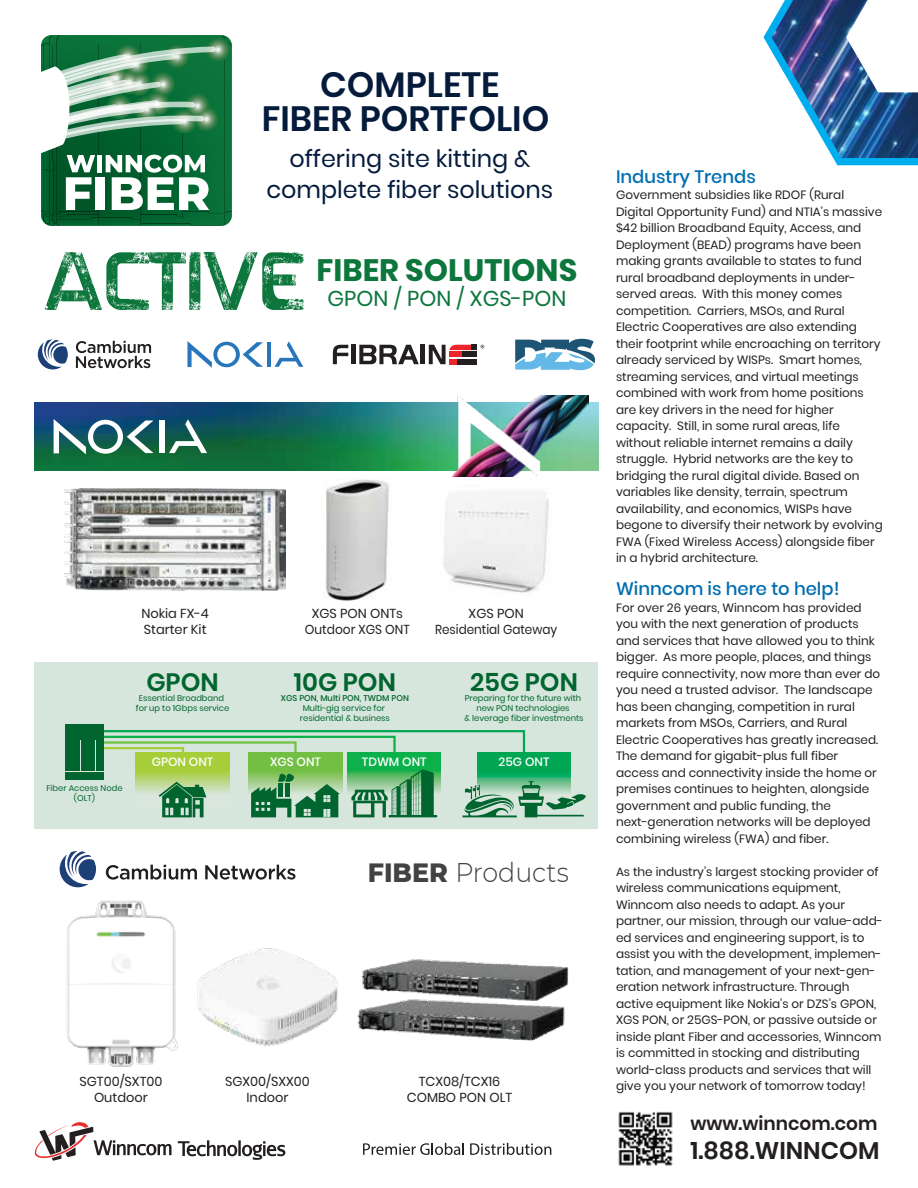
<style>
.page{position:relative;width:918px;height:1188px;background:#fff}
.page>*{position:absolute;margin:0;border:0;box-sizing:border-box;transform-origin:0 0}
.t1{font:99.45px "Tranquila DEMO";color:#0d763c}
.t2{font:600 35.1px/33.5px "Poppins";color:#051b3c;text-align:center}
.t3{font:700 30.9px "Poppins";color:#0d763c}
.t4{font:300 27px "Montserrat";color:#424143;scale:.94 1}
.t5{font:600 25.05px "Poppins";color:#00652e}
.t6{font:600 24.15px "Poppins";color:#231f20}
.t7{font:23.85px/30.3px "Poppins";color:#051b3c;text-align:center}
.t8{font:21.45px "Poppins";color:#0d763c}
.t9{font:600 18.75px "Poppins";color:#231f20}
.t10{font:500 18px "Poppins";color:#006eb1}
.t11{font:13.05px/15.6px "Poppins";color:#231f20;text-align:center}
.t12{font:12px/16.5px "Poppins";color:#231f20}
.t13{font:500 12px "Poppins";color:#fff}
.t14{font:8.4px/10.1px "Poppins";color:#00652e;text-align:center}
.t15{font:500 8.4px "Poppins";color:#00652e}
.s1{font-weight:800}
</style>
<div class="page">
<img style="left:65px;top:489px;width:221px;height:101px">
<img style="left:324px;top:479px;width:65px;height:122px">
<img style="left:443px;top:493px;width:106px;height:100px">
<div style="left:35px;top:663px;width:563px;height:166px;background:#d7e6dc"></div>
<div style="left:89px;top:740px;width:6px;height:31px;background:#00652e"></div>
<div style="left:96px;top:740px;width:8px;height:31px;background:#00652e"></div>
<div style="left:65px;top:724px;width:39px;height:15px;background:#00652e"></div>
<div style="left:65px;top:740px;width:8px;height:31px;background:#00652e"></div>
<div style="left:65px;top:773px;width:39px;height:7px;background:#00652e"></div>
<div style="left:74px;top:740px;width:6px;height:31px;background:#00652e"></div>
<div style="left:81px;top:740px;width:7px;height:31px;background:#00652e"></div>
<svg style="left:97px;top:730px;width:489px;height:87px"></svg>
<img style="left:618px;top:1111px;width:55px;height:55px">
<svg style="left:363px;top:1143px;width:101px;height:12px"></svg>
<svg style="left:470px;top:1143px;width:81px;height:12px"></svg>
<svg style="left:34px;top:1122px;width:138px;height:39px"></svg>
<svg style="left:178px;top:1140px;width:107px;height:20px"></svg>
<img style="left:763px;top:0;width:155px;height:165px">
<img style="left:66px;top:900px;width:112px;height:167px">
<img style="left:197px;top:948px;width:141px;height:98px">
<img style="left:361px;top:959px;width:208px;height:32px">
<img style="left:357px;top:991px;width:208px;height:50px">
<svg style="left:106px;top:865px;width:91px;height:15px"></svg>
<svg style="left:205px;top:865px;width:91px;height:15px"></svg>
<svg style="left:60px;top:851px;width:36px;height:36px"></svg>
<img style="left:35px;top:402px;width:563px;height:69px">
<img style="left:451px;top:396px;width:137px;height:81px">
<svg style="left:54px;top:419px;width:100px;height:35px"></svg>
<div style="left:160px;top:421px;width:5px;height:32px;background:#fff"></div>
<svg style="left:169px;top:419px;width:38px;height:34px"></svg>
<div style="left:37px;top:31px;width:199px;height:199px;border:4px solid #fff;border-radius:13px"></div>
<svg style="left:39px;top:33px;width:195px;height:195px"></svg>
<svg style="left:515px;top:339px;width:80px;height:31px"></svg>
<svg style="left:76px;top:341px;width:75px;height:27px"></svg>
<svg style="left:38px;top:339px;width:30px;height:30px"></svg>
<svg style="left:187px;top:341px;width:76px;height:27px"></svg>
<hr style="left:267px;top:342px;width:4px;height:25px;background:#2776bc">
<svg style="left:275px;top:341px;width:28px;height:26px"></svg>
<hr style="left:351px;top:345px;width:4px;height:19px;background:#231f20">
<hr style="left:421px;top:345px;width:4px;height:19px;background:#231f20">
<svg style="left:333px;top:345px;width:15px;height:19px"></svg>
<svg style="left:359px;top:345px;width:60px;height:19px"></svg>
<svg style="left:429px;top:345px;width:55px;height:19px"></svg>
<h2 class="t2" style="left:262px;top:68px;width:289px">COMPLETE<br>FIBER PORTFOLIO</h2>
<h3 class="t7" style="left:266px;top:144px;width:288px">offering site kitting &amp; complete fiber solutions</h3>
<h1 class="t1" style="left:44px;top:227px;width:261px">ACTIVE</h1>
<h3 class="t3" style="left:317px;top:249px;width:262px">FIBER SOLUTIONS</h3>
<h3 class="t8" style="left:328px;top:284px;width:240px">GPON / PON / XGS-PON</h3>
<p class="t11" style="left:141px;top:606px;width:69px;text-align:left">Nokia FX-4<br>Starter Kit</p>
<p class="t11" style="left:305px;top:606px;width:106px">XGS PON ONTs<br>Outdoor XGS ONT</p>
<p class="t11" style="left:435px;top:606px;width:124px">XGS PON<br>Residential Gateway</p>
<h3 class="t5" style="left:146px;top:665px;width:74px">GPON</h3>
<p class="t14" style="left:136px;top:693px;width:95px">Essential Broadband for up to 1Gbps service</p>
<h3 class="t5" style="left:470px;top:665px;width:109px">25G PON</h3>
<p class="t14" style="left:465px;top:693px;width:121px">Preparing for the future with new PON technologies<br>&amp; leverage fiber investments</p>
<h3 class="t5" style="left:294px;top:665px;width:103px">10G PON</h3>
<p class="t15" style="left:281px;top:692px;width:130px">XGS PON, Multi PON, TWDM PON</p>
<p class="t14" style="left:300px;top:703px;width:91px">Multi-gig service for residential &amp; business</p>
<p class="t14" style="left:46px;top:783px;width:78px">Fiber Access Node (OLT)</p>
<p class="t13" style="left:152px;top:754px;width:63px">GPON ONT</p>
<p class="t13" style="left:270px;top:754px;width:52px">XGS ONT</p>
<p class="t13" style="left:362px;top:754px;width:66px">TDWM ONT</p>
<p class="t13" style="left:499px;top:754px;width:52px">25G ONT</p>
<h3 class="t4" style="left:368px;top:856px;width:215px"><span class="s1">FIBER</span> Products</h3>
<p class="t11" style="left:79px;top:1074px;width:84px">SGT00/SXT00<br>Outdoor</p>
<p class="t11" style="left:225px;top:1074px;width:86px">SGX00/SXX00<br>Indoor</p>
<p class="t11" style="left:407px;top:1074px;width:107px">TCX08/TCX16<br>COMBO PON OLT</p>
<h3 class="t10" style="left:616px;top:164px;width:141px">Industry Trends</h3>
<p class="t12" style="left:616px;top:187px;width:268px">Government subsidies like RDOF (Rural Digital Opportunity Fund) and NTIA’s massive $42 billion Broadband Equity, Access, and Deployment (BEAD) programs have been making grants available to states to fund rural broadband deployments in under&shy;served areas. With this money comes competition. Carriers, MSOs, and Rural Electric Cooperatives are also extending their footprint while encroaching on territory already serviced by WISPs. Smart homes, streaming services, and virtual meetings combined with work from home positions are key drivers in the need for higher capacity. Still, in some rural areas, life without reliable internet remains a daily struggle. Hybrid networks are the key to bridging the rural digital divide. Based on variables like density, terrain, spectrum availability, and economics, WISPs have begone to diversify their network by evolving FWA (Fixed Wireless Access) alongside fiber in a hybrid architecture.</p>
<h3 class="t10" style="left:616px;top:576px;width:225px">Winncom is here to help!</h3>
<p class="t12" style="left:616px;top:599px;width:266px">For over 26 years, Winncom has provided you with the next generation of products and services that have allowed you to think bigger. As more people, places, and things require connectivity, now more than ever do you need a trusted advisor. The landscape has been changing, competition in rural markets from MSOs, Carriers, and Rural Electric Cooperatives has greatly increased.<br>The demand for gigabit-plus full fiber access and connectivity inside the home or premises continues to heighten, alongside government and public funding, the next-generation networks will be deployed combining wireless (FWA) and fiber.</p>
<p class="t12" style="left:616px;top:863px;width:268px">As the industry’s largest stocking provider of wireless communications equipment, Winncom also needs to adapt. As your partner, our mission, through our value-add&shy;ed services and engineering support, is to assist you with the development, implemen&shy;tation, and management of your next-gen&shy;eration network infrastructure. Through active equipment like Nokia’s or DZS’s GPON, XGS PON, or 25GS-PON, or passive outside or inside plant Fiber and accessories, Winncom is committed in stocking and distributing world-class products and services that will give you your network of tomorrow today!</p>
<h3 class="t9" style="left:691px;top:1110px;width:188px">www.winncom.com</h3>
<h3 class="t6" style="left:691px;top:1134px;width:190px">1.888.WINNCOM</h3>
</div>
